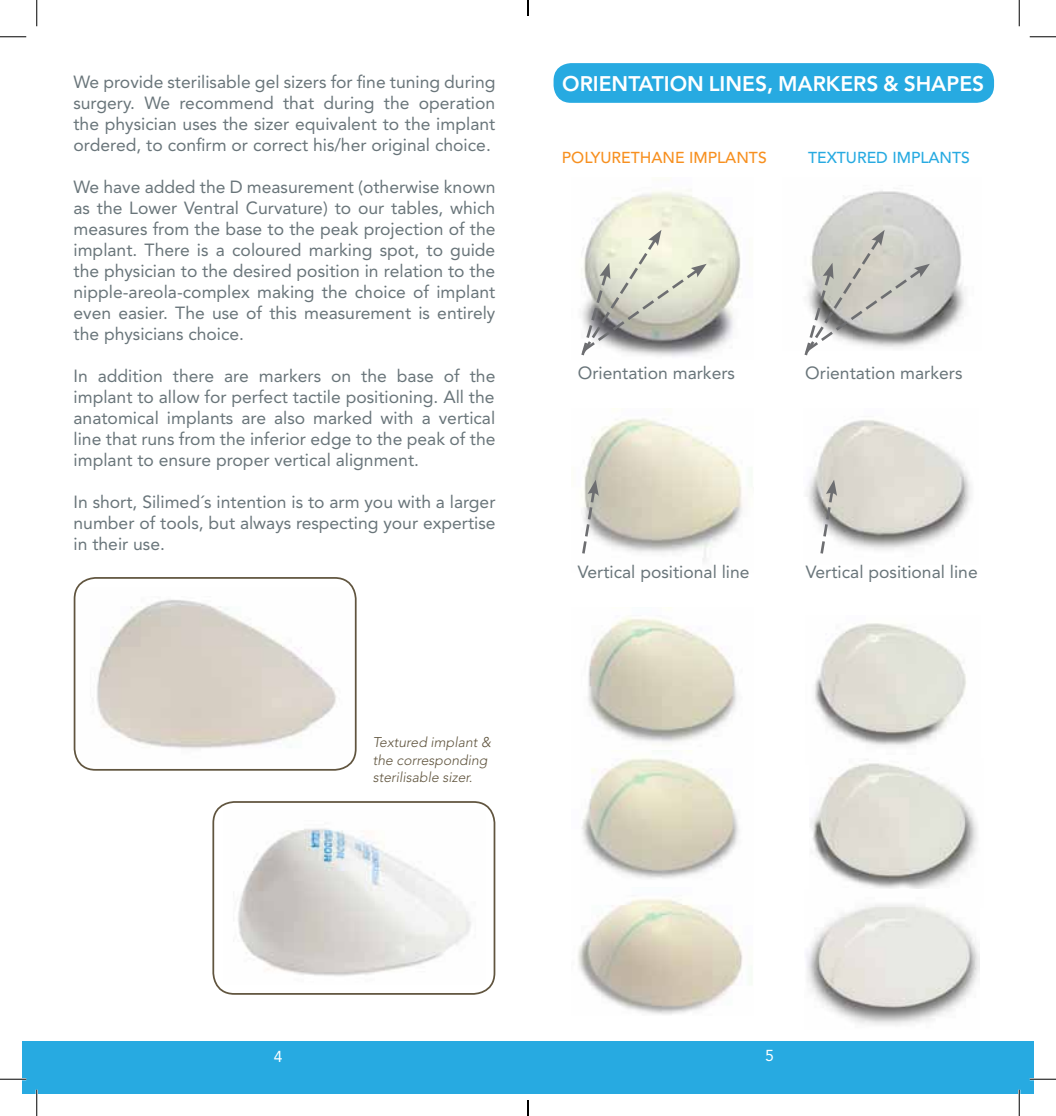
<style>
.page{position:relative;width:1056px;height:1116px;background:#fff}
.page>*{position:absolute;margin:0;border:0;box-sizing:border-box;transform-origin:0 0}
.t1{font:800 21px "Avenir";color:#fff}
.t2{font:17.5px/21px "Avenir";color:#69757a;text-align:justify}
.t3{font:500 15.75px "Avenir";color:#f79020}
.t4{font:500 15.75px "Avenir";color:#27aae1}
.t5{font:15.75px "Avenir";color:#fff}
.t6{font:italic 300 14px/17.5px "Avenir";color:#61553f}
</style>
<div class="page">
<div style="left:23px;top:1041px;width:1011px;height:52px;background:#27aae1"></div>
<img style="left:238px;top:828px;width:233px;height:148px">
<div style="left:212px;top:801px;width:283px;height:193px;border:2px solid #61553f;border-radius:21px"></div>
<img style="left:81px;top:599px;width:269px;height:166px">
<div style="left:74px;top:577px;width:283px;height:193px;border:2px solid #61553f;border-radius:21px"></div>
<img style="left:595px;top:190px;width:146px;height:163px">
<img style="left:584px;top:408px;width:159px;height:154px">
<img style="left:588px;top:607px;width:149px;height:138px">
<img style="left:581px;top:750px;width:158px;height:129px">
<img style="left:578px;top:899px;width:174px;height:115px">
<img style="left:820px;top:191px;width:144px;height:149px">
<img style="left:806px;top:420px;width:165px;height:130px">
<img style="left:815px;top:623px;width:151px;height:122px">
<img style="left:811px;top:763px;width:167px;height:126px">
<img style="left:806px;top:904px;width:173px;height:122px">
<div style="left:553px;top:63px;width:441px;height:40px;background:#27aae1;border-radius:18px"></div>
<svg style="left:581px;top:230px;width:126px;height:127px"></svg>
<svg style="left:804px;top:230px;width:126px;height:126px"></svg>
<svg style="left:582px;top:479px;width:17px;height:77px"></svg>
<svg style="left:818px;top:479px;width:19px;height:75px"></svg>
<hr style="left:0;top:1077px;width:26px;height:3px;background:#fff">
<hr style="left:1029px;top:1077px;width:27px;height:3px;background:#fff">
<hr style="left:36px;top:1089px;width:2px;height:26px;background:#fff">
<hr style="left:1018px;top:1089px;width:2px;height:26px;background:#fff">
<svg style="left:0;top:36px;width:26px;height:1px"></svg>
<svg style="left:1029px;top:36px;width:27px;height:1px"></svg>
<svg style="left:0;top:1078px;width:26px;height:1px"></svg>
<svg style="left:1029px;top:1078px;width:27px;height:1px"></svg>
<svg style="left:36px;top:0;width:1px;height:26px"></svg>
<svg style="left:36px;top:1089px;width:1px;height:26px"></svg>
<svg style="left:1019px;top:0;width:1px;height:26px"></svg>
<svg style="left:1019px;top:1089px;width:1px;height:26px"></svg>
<svg style="left:527px;top:0;width:2px;height:16px"></svg>
<svg style="left:527px;top:1100px;width:2px;height:15px"></svg>
<p class="t2" style="left:73px;top:71px;width:423px">We provide sterilisable gel sizers for fine tuning during surgery. We recommend that during the operation the physician uses the sizer equivalent to the implant ordered, to confirm or correct his/her original choice.</p>
<p class="t2" style="left:73px;top:176px;width:423px">We have added the D measurement (otherwise known as the Lower Ventral Curvature) to our tables, which measures from the base to the peak projection of the implant. There is a coloured marking spot, to guide the physician to the desired position in relation to the nipple-areola-complex making the choice of implant even easier. The use of this measurement is entirely the physicians choice.</p>
<p class="t2" style="left:74px;top:365px;width:423px">In addition there are markers on the base of the implant to allow for perfect tactile positioning. All the anatomical implants are also marked with a vertical line that runs from the inferior edge to the peak of the implant to ensure proper vertical alignment.</p>
<p class="t2" style="left:74px;top:491px;width:424px">In short, Silimed´s intention is to arm you with a larger number of tools, but always respecting your expertise in their use.</p>
<p class="t6" style="left:373px;top:733px;width:120px">Textured implant &amp; the corresponding sterilisable sizer.</p>
<p class="t1" style="left:562px;top:72px;width:423px">ORIENTATION LINES, MARKERS &amp; SHAPES</p>
<p class="t3" style="left:562px;top:148px;width:206px">POLYURETHANE IMPLANTS</p>
<p class="t4" style="left:808px;top:148px;width:163px">TEXTURED IMPLANTS</p>
<p class="t2" style="left:578px;top:362px;width:159px">Orientation markers</p>
<p class="t2" style="left:805px;top:362px;width:159px">Orientation markers</p>
<p class="t2" style="left:578px;top:561px;width:173px">Vertical positional line</p>
<p class="t2" style="left:806px;top:561px;width:173px">Vertical positional line</p>
<p class="t5" style="left:274px;top:1047px;width:10px">4</p>
<p class="t5" style="left:765px;top:1046px;width:10px">5</p>
</div>
